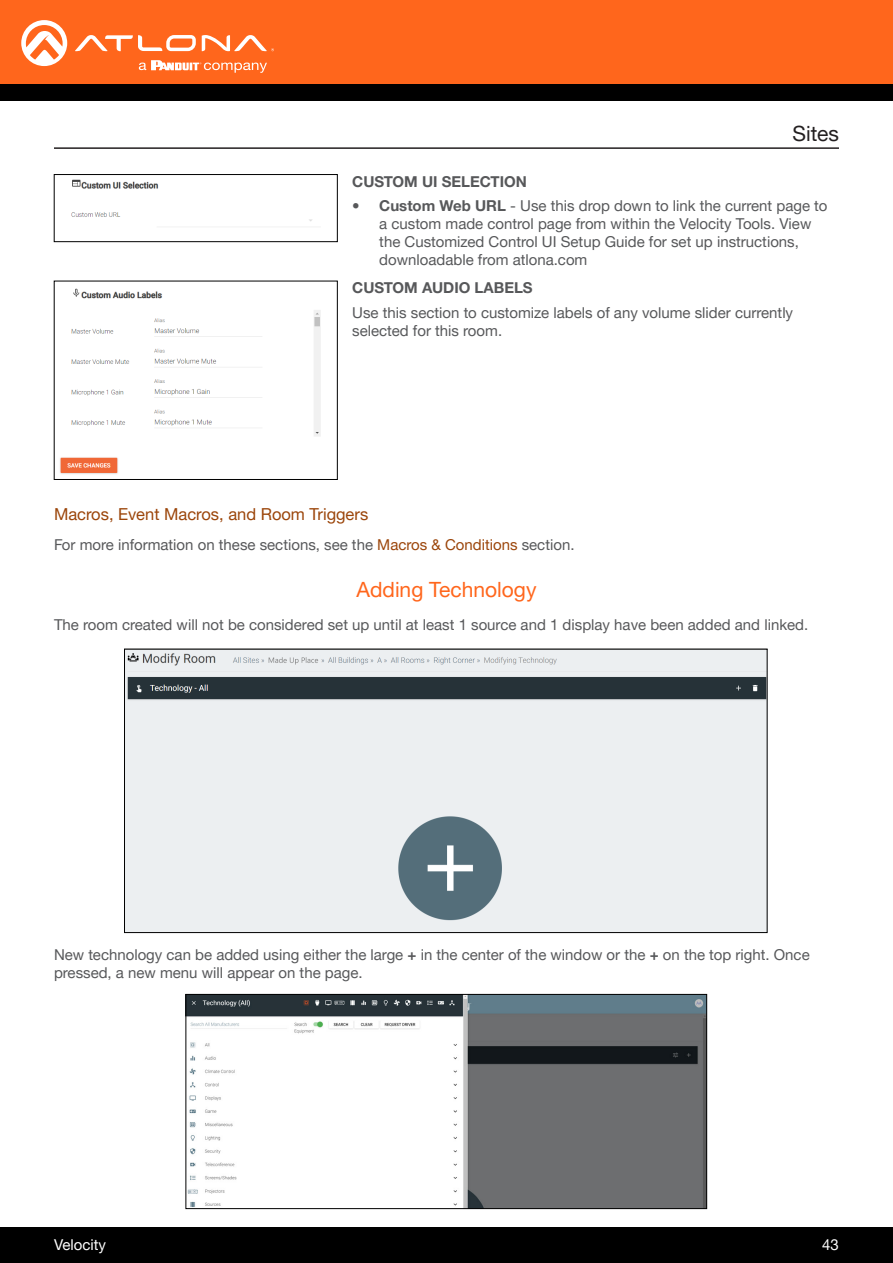
<style>
.page{position:relative;width:893px;height:1263px;background:#fff}
.page>*{position:absolute;margin:0;border:0;box-sizing:border-box;transform-origin:0 0}
.Subsection_Header{font:21px "Helvetica Neue LTW1 G";color:#ff661c}
.Non_TOC_Section_Head{font:21px "Helvetica Neue LTW1 G";color:#231f20}
.Secondary_Subsection{font:16.5px "Helvetica Neue LTW1 G";color:#9b450a}
.General_Text{font:15px/18px "Helvetica Neue LTW1 G";color:#57585a}
.Bullets_in_Numbered{font:15px/18px "Helvetica Neue LTW1 G";color:#57585a}
.Bullets_in_Numbered-2{font:700 15px "Helvetica Neue LTW1 G";color:#57585a}
.t1{font:15px "Helvetica Neue LTW1 G";color:#fff}
.s1{font-weight:700}
.s2{color:#9b450a}
</style>
<div class="page">
<div style="left:0;top:1227px;width:893px;height:36px;background:#000"></div>
<div style="left:0;top:0;width:893px;height:84px;background:#ff661c"></div>
<div style="left:0;top:84px;width:893px;height:16px;background:#000"></div>
<svg style="left:75px;top:35px;width:121px;height:16px"></svg>
<svg style="left:202px;top:35px;width:72px;height:16px"></svg>
<svg style="left:21px;top:20px;width:46px;height:46px"></svg>
<svg style="left:139px;top:60px;width:128px;height:13px"></svg>
<hr style="left:54px;top:147px;width:785px;height:2px;background:#231f20">
<img style="left:71px;top:179px;width:241px;height:42px">
<div style="left:54px;top:174px;width:284px;height:68px;border:1px solid #000"></div>
<img style="left:60px;top:288px;width:261px;height:186px">
<div style="left:54px;top:281px;width:284px;height:199px;border:1px solid #000"></div>
<img style="left:126px;top:651px;width:639px;height:280px">
<div style="left:124px;top:649px;width:643px;height:284px;border:1px solid #000"></div>
<img style="left:187px;top:996px;width:518px;height:211px">
<div style="left:185px;top:994px;width:522px;height:215px;border:1px solid #000"></div>
<p class="Non_TOC_Section_Head" style="left:793px;top:120px;width:48px">Sites</p>
<p class="Bullets_in_Numbered-2" style="left:352px;top:172px;width:176px">CUSTOM UI SELECTION</p>
<p class="General_Text" style="left:379px;top:197px;width:450px;text-indent:-27px"><span class="s1">• Custom Web URL</span> - Use this drop down to link the current page to a custom made control page from within the Velocity Tools. View the Customized Control UI Setup Guide for set up instructions, downloadable from atlona.com</p>
<p class="Bullets_in_Numbered-2" style="left:352px;top:278px;width:182px">CUSTOM AUDIO LABELS</p>
<p class="Bullets_in_Numbered" style="left:352px;top:303px;width:442px">Use this section to customize labels of any volume slider currently selected for this room.</p>
<p class="Secondary_Subsection" style="left:54px;top:503px;width:316px">Macros, Event Macros, and Room Triggers</p>
<p class="General_Text" style="left:54px;top:535px;width:522px">For more information on these sections, see the <span class="s2">Macros &amp; Conditions</span> section.</p>
<p class="Subsection_Header" style="left:356px;top:576px;width:182px">Adding Technology</p>
<p class="General_Text" style="left:54px;top:615px;width:756px">The room created will not be considered set up until at least 1 source and 1 display have been added and linked.</p>
<p class="General_Text" style="left:54px;top:945px;width:757px">New technology can be added using either the large <span class="s1">+</span> in the center of the window or the <span class="s1">+</span> on the top right. Once pressed, a new menu will appear on the page.</p>
<p class="t1" style="left:54px;top:1235px;width:54px">Velocity</p>
<p class="t1" style="left:822px;top:1235px;width:18px">43</p>
</div>
